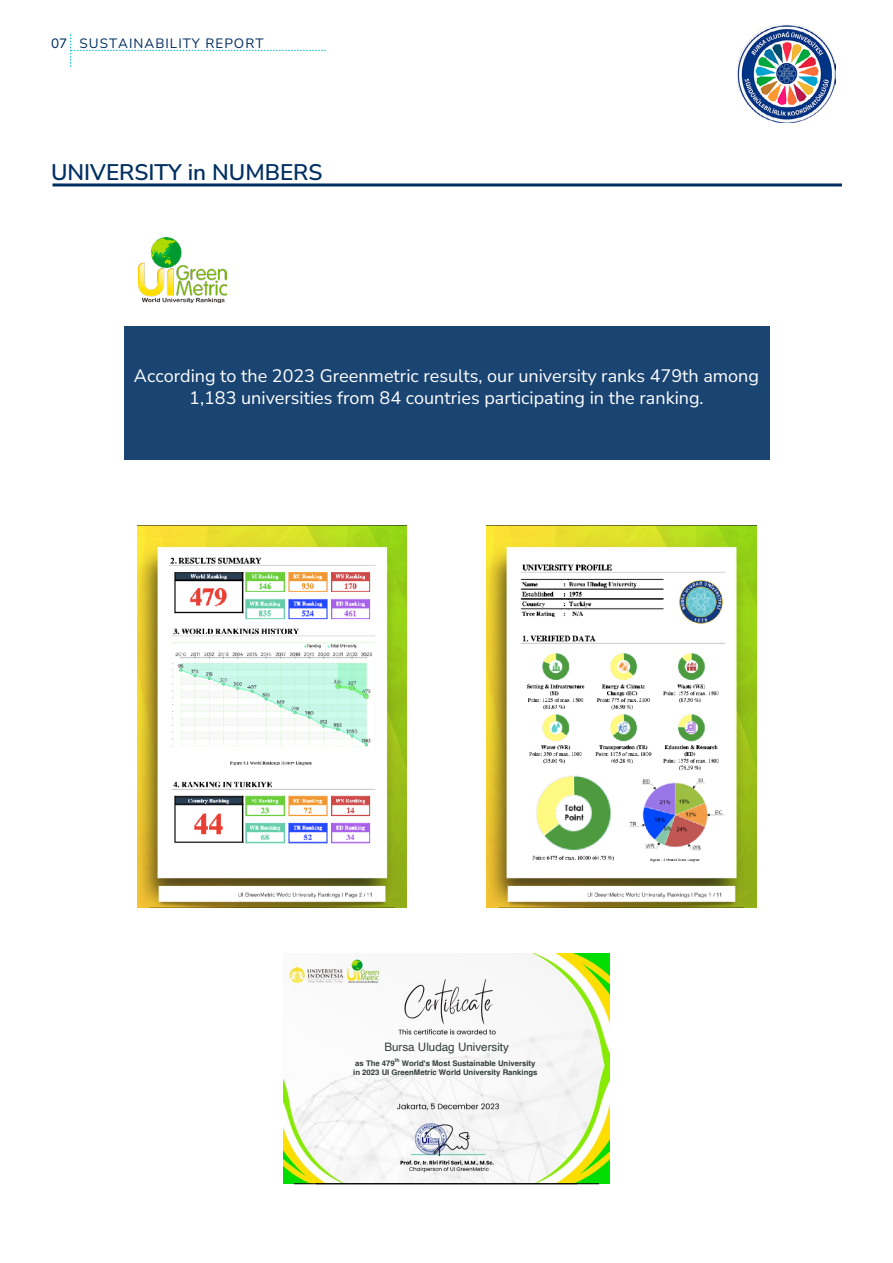
<style>
.page{position:relative;width:893px;height:1263px;background:#fff}
.page>*{position:absolute;margin:0;border:0;box-sizing:border-box;transform-origin:0 0}
.t1{font:200 22.5px "Nunito Sans 12 pt";color:#002f62}
.t2{font:200 18px/21.6px "Nunito Sans 12 pt";color:#fff;text-align:center}
.t3{font:200 13.5px "Nunito Sans 12 pt";letter-spacing:.075em;color:#002f62}
.t4{font:11.55px "Helvetica";color:#333e38}
.t5{font:700 7.8px/9.8px "Helvetica";color:#333e38;text-align:right}
.t6{font:700 5.1px "Helvetica";color:#333e38}
</style>
<div class="page">
<img style="left:737px;top:24px;width:98px;height:98px">
<svg style="left:70px;top:34px;width:256px;height:33px"></svg>
<hr style="left:53px;top:183px;width:789px;height:3px;background:#002f62">
<img style="left:138px;top:237px;width:89px;height:65px">
<img style="left:283px;top:953px;width:327px;height:231px">
<hr style="left:294px;top:1183px;width:305px;height:1px;background:#000">
<img style="left:486px;top:525px;width:270px;height:383px">
<img style="left:137px;top:525px;width:270px;height:383px">
<div style="left:124px;top:326px;width:645px;height:133px;background:#1a4472"></div>
<p class="t3" style="left:51px;top:34px;width:18px">07</p>
<p class="t3" style="left:80px;top:34px;width:185px">SUSTAINABILITY REPORT</p>
<p class="t1" style="left:51px;top:157px;width:273px">UNIVERSITY in NUMBERS</p>
<p class="t2" style="left:134px;top:365px;width:627px">According to the 2023 Greenmetric results, our university ranks 479th among<br>1,183 universities from 84 countries participating in the ranking.</p>
<p class="t4" style="left:384px;top:1038px;width:126px">Bursa Uludag University</p>
<p class="t5" style="left:355px;top:1059px;width:41px">as The 479</p>
<p class="t6" style="left:395px;top:1057px;width:6px">th</p>
<p class="t5" style="left:353px;top:1059px;width:186px">World's Most Sustainable University<br>in 2023 UI GreenMetric World University Rankings</p>
</div>
